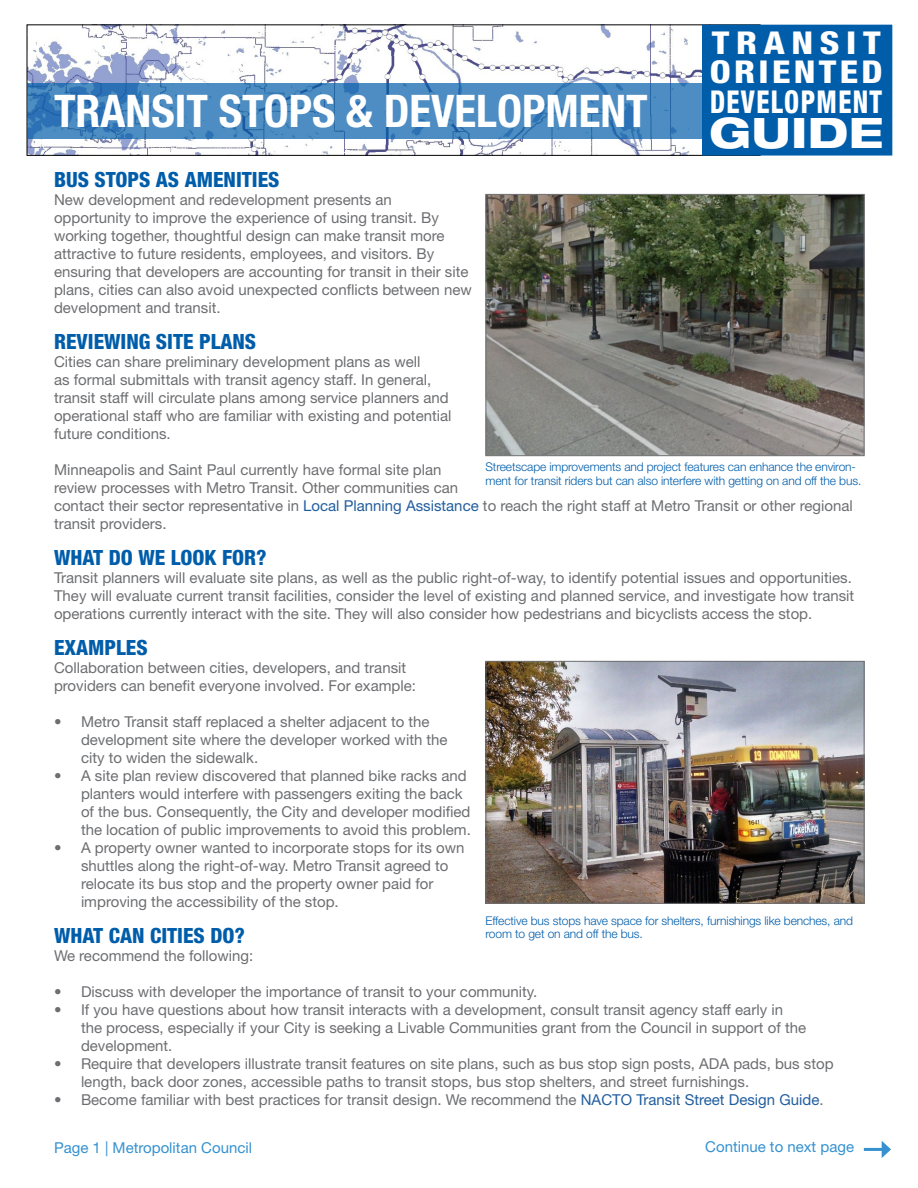
<style>
.page{position:relative;width:918px;height:1188px;background:#fff}
.page>*{position:absolute;margin:0;border:0;box-sizing:border-box;transform-origin:0 0}
.t1{font:700 condensed 45px "Helvetica Neue LT Std";color:#fff}
.t2{font:800 expanded 42px "Helvetica Neue LT Std";letter-spacing:.01em;color:#fff}
.t3{font:800 condensed 31.5px/29.2px "Helvetica Neue LT Std";letter-spacing:.09em;color:#fff;text-align:justify;scale:1.17 1}
.t4{font:800 condensed 21px "Helvetica Neue LT Std";color:#005daa}
.Body{font:15px/18px "Helvetica Neue LT Std";color:#6d6e71}
.t5{font:15px "Helvetica Neue LT Std";color:#3591cf}
.t6{font:300 12px/13.5px "Helvetica Neue LT Std";letter-spacing:-.01em;color:#005daa}
.s1{color:#215e9e}
</style>
<div class="page">
<hr style="left:864px;top:1148px;width:20px;height:3px;background:#3591cf">
<svg style="left:882px;top:1141px;width:9px;height:17px"></svg>
<img style="left:29px;top:27px;width:673px;height:127px">
<div style="left:27px;top:25px;width:733px;height:131px;border:1px solid #000"></div>
<svg style="left:27px;top:83px;width:675px;height:56px;background:#4485be"></svg>
<div style="left:702px;top:25px;width:190px;height:131px;background:#005daa"></div>
<img style="left:488px;top:196px;width:374px;height:258px">
<div style="left:486px;top:194px;width:378px;height:262px;border:1px solid #6d6e71"></div>
<img style="left:488px;top:663px;width:374px;height:239px">
<div style="left:486px;top:661px;width:378px;height:243px;border:1px solid #6d6e71"></div>
<h1 class="t1" style="left:54px;top:84px;width:595px">TRANSIT STOPS &amp; DEVELOPMENT</h1>
<h3 class="t3" style="left:710px;top:28px;width:149px">TRANSIT ORIENTED DEVELOPMENT</h3>
<h2 class="t2" style="left:709px;top:106px;width:175px">GUIDE</h2>
<h2 class="t4" style="left:54px;top:166px;width:227px">BUS STOPS AS AMENITIES</h2>
<p class="Body" style="left:54px;top:190px;width:419px">New development and redevelopment presents an opportunity to improve the experience of using transit. By working together, thoughtful design can make transit more attractive to future residents, employees, and visitors. By ensuring that developers are accounting for transit in their site plans, cities can also avoid unexpected conflicts between new development and transit.</p>
<h2 class="t4" style="left:54px;top:328px;width:204px">REVIEWING SITE PLANS</h2>
<p class="Body" style="left:54px;top:352px;width:399px">Cities can share preliminary development plans as well<br>as formal submittals with transit agency staff. In general, transit staff will circulate plans among service planners and operational staff who are familiar with existing and potential future conditions.</p>
<p class="Body" style="left:54px;top:460px;width:800px">Minneapolis and Saint Paul currently have formal site plan<br>review processes with Metro Transit. Other communities can<br>contact their sector representative in <span class="s1">Local Planning Assistance</span> to reach the right staff at Metro Transit or other regional transit providers.</p>
<h2 class="t4" style="left:54px;top:544px;width:214px">WHAT DO WE LOOK FOR?</h2>
<p class="Body" style="left:54px;top:568px;width:802px">Transit planners will evaluate site plans, as well as the public right-of-way, to identify potential issues and opportunities.<br>They will evaluate current transit facilities, consider the level of existing and planned service, and investigate how transit operations currently interact with the site. They will also consider how pedestrians and bicyclists access the stop.</p>
<h2 class="t4" style="left:54px;top:634px;width:95px">EXAMPLES</h2>
<p class="Body" style="left:54px;top:658px;width:363px">Collaboration between cities, developers, and transit providers can benefit everyone involved. For example:</p>
<p class="Body" style="left:81px;top:712px;width:368px;text-indent:-27px">• Metro Transit staff replaced a shelter adjacent to the development site where the developer worked with the city to widen the sidewalk.</p>
<p class="Body" style="left:81px;top:766px;width:391px;text-indent:-27px">• A site plan review discovered that planned bike racks and planters would interfere with passengers exiting the back of the bus. Consequently, the City and developer modified the location of public improvements to avoid this problem.</p>
<p class="Body" style="left:81px;top:838px;width:385px;text-indent:-27px">• A property owner wanted to incorporate stops for its own shuttles along the right-of-way. Metro Transit agreed to relocate its bus stop and the property owner paid for improving the accessibility of the stop.</p>
<h2 class="t4" style="left:54px;top:922px;width:192px">WHAT CAN CITIES DO?</h2>
<p class="Body" style="left:54px;top:946px;width:201px">We recommend the following:</p>
<p class="Body" style="left:54px;top:982px;width:485px">• Discuss with developer the importance of transit to your community.</p>
<p class="Body" style="left:81px;top:1000px;width:727px;text-indent:-27px">• If you have questions about how transit interacts with a development, consult transit agency staff early in the process, especially if your City is seeking a Livable Communities grant from the Council in support of the development.</p>
<p class="Body" style="left:81px;top:1054px;width:754px;text-indent:-27px">• Require that developers illustrate transit features on site plans, such as bus stop sign posts, ADA pads, bus stop length, back door zones, accessible paths to transit stops, bus stop shelters, and street furnishings.</p>
<p class="Body" style="left:54px;top:1090px;width:771px">• Become familiar with best practices for transit design. We recommend the <span class="s1">NACTO Transit Street Design Guide</span>.</p>
<p class="t5" style="left:54px;top:1139px;width:200px">Page 1 | Metropolitan Council</p>
<p class="t6" style="left:486px;top:460px;width:377px">Streetscape improvements and project features can enhance the environ&shy;ment for transit riders but can also interfere with getting on and off the bus.</p>
<p class="t6" style="left:486px;top:913px;width:369px">Effective bus stops have space for shelters, furnishings like benches, and room to get on and off the bus.</p>
<p class="t5" style="left:705px;top:1138px;width:150px">Continue to next page</p>
</div>
